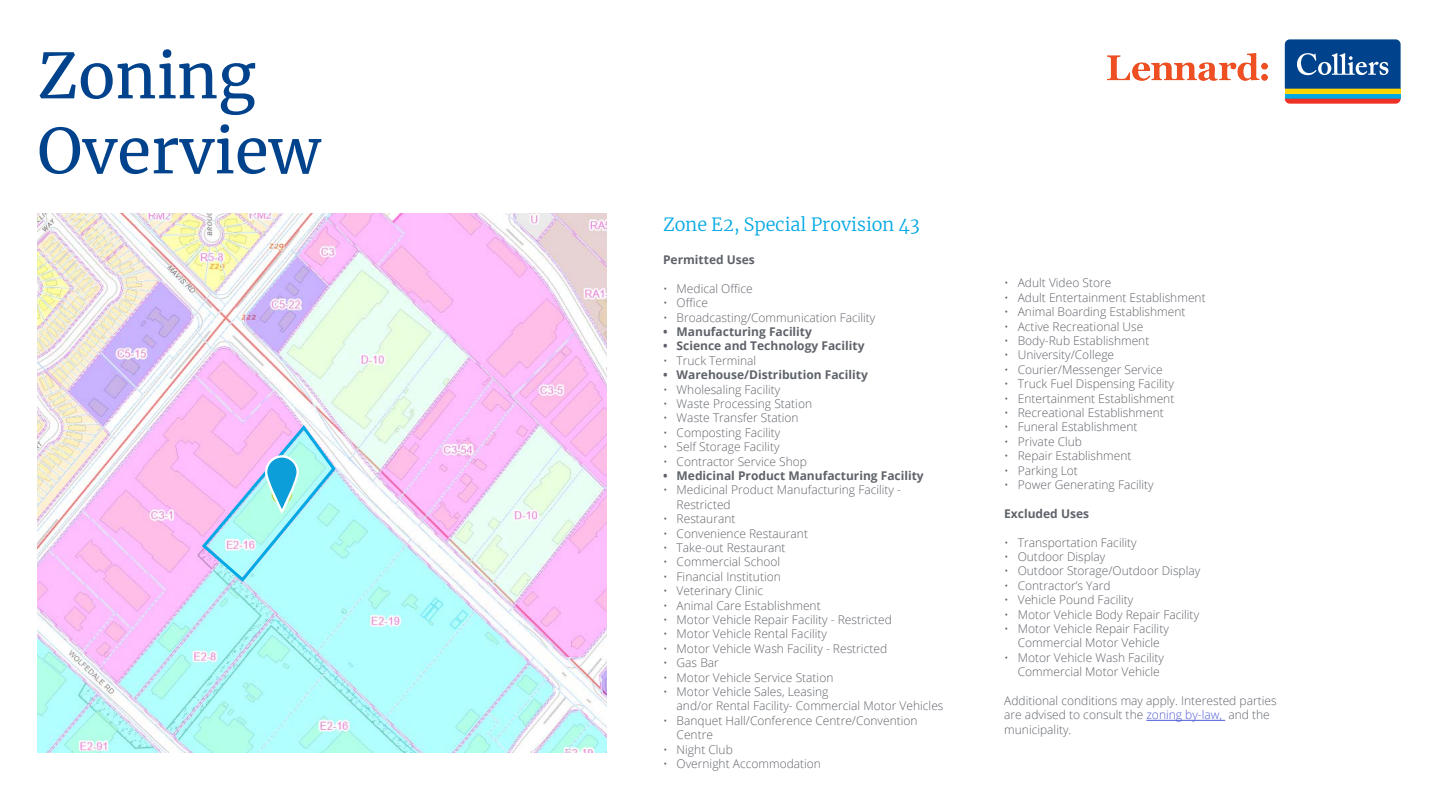
<style>
.page{position:relative;width:1440px;height:810px;background:#fff}
.page>*{position:absolute;margin:0;border:0;box-sizing:border-box;transform-origin:0 0}
.t1{font:61.88px/75px "Merriweather";color:#00438c}
.t2{font:300 18px "Merriweather";color:#00a8e4}
.t3{font:300 12px/14.4px "Open Sans";color:#5f636a}
.t4{font:700 12px "Open Sans";color:#5f636a}
.s1{color:#4f5cd6}
</style>
<div class="page">
<img style="left:38px;top:213px;width:568px;height:540px">
<div style="left:1283px;top:38px;width:120px;height:68px;background:linear-gradient(to right,#fff,#fff);border-radius:7px"></div>
<div style="left:1285px;top:94px;width:116px;height:5px;background:#00a8e4"></div>
<div style="left:1285px;top:89px;width:116px;height:5px;background:#ffd600"></div>
<svg style="left:1285px;top:99px;width:116px;height:5px"></svg>
<svg style="left:1285px;top:39px;width:116px;height:50px;background:#205a98"></svg>
<hr style="left:1146px;top:720px;width:79px;height:1px;background:#4f5cd6">
<svg style="left:200px;top:423px;width:138px;height:161px;background:#c5e0f4"></svg>
<svg style="left:266px;top:456px;width:32px;height:56px"></svg>
<div style="left:265px;top:455px;width:34px;height:58px;border:2px solid #fff;border-radius:16px"></div>
<img style="left:1107px;top:53px;width:160px;height:28px">
<h1 class="t1" style="left:38px;top:37px;width:284px">Zoning<br>Overview</h1>
<h2 class="t2" style="left:663px;top:212px;width:258px">Zone E2, Special Provision 43</h2>
<p class="t4" style="left:663px;top:251px;width:93px">Permitted Uses</p>
<p class="t3" style="left:663px;top:281px;width:91px">• Medical Office</p>
<p class="t3" style="left:663px;top:295px;width:46px">• Office</p>
<p class="t3" style="left:663px;top:310px;width:214px">• Broadcasting/Communication Facility</p>
<p class="t4" style="left:663px;top:323px;width:150px">• Manufacturing Facility</p>
<p class="t4" style="left:663px;top:338px;width:203px">• Science and Technology Facility</p>
<p class="t3" style="left:663px;top:353px;width:95px">• Truck Terminal</p>
<p class="t4" style="left:663px;top:366px;width:206px">• Warehouse/Distribution Facility</p>
<p class="t3" style="left:663px;top:382px;width:119px">• Wholesaling Facility</p>
<p class="t3" style="left:663px;top:396px;width:151px">• Waste Processing Station</p>
<p class="t3" style="left:663px;top:411px;width:137px">• Waste Transfer Station</p>
<p class="t3" style="left:663px;top:425px;width:119px">• Composting Facility</p>
<p class="t3" style="left:663px;top:439px;width:118px">• Self Storage Facility</p>
<p class="t3" style="left:663px;top:454px;width:145px">• Contractor Service Shop</p>
<p class="t4" style="left:663px;top:467px;width:262px">• Medicinal Product Manufacturing Facility</p>
<p class="t3" style="left:677px;top:483px;width:226px;text-indent:-14px">• Medicinal Product Manufacturing Facility -<br>Restricted</p>
<p class="t3" style="left:663px;top:511px;width:74px">• Restaurant</p>
<p class="t3" style="left:663px;top:526px;width:146px">• Convenience Restaurant</p>
<p class="t3" style="left:663px;top:540px;width:124px">• Take-out Restaurant</p>
<p class="t3" style="left:663px;top:555px;width:119px">• Commercial School</p>
<p class="t3" style="left:663px;top:569px;width:119px">• Financial Institution</p>
<p class="t3" style="left:663px;top:583px;width:102px">• Veterinary Clinic</p>
<p class="t3" style="left:663px;top:598px;width:159px">• Animal Care Establishment</p>
<p class="t3" style="left:663px;top:612px;width:230px">• Motor Vehicle Repair Facility - Restricted</p>
<p class="t3" style="left:663px;top:627px;width:165px">• Motor Vehicle Rental Facility</p>
<p class="t3" style="left:663px;top:641px;width:226px">• Motor Vehicle Wash Facility - Restricted</p>
<p class="t3" style="left:663px;top:655px;width:57px">• Gas Bar</p>
<p class="t3" style="left:663px;top:670px;width:172px">• Motor Vehicle Service Station</p>
<p class="t3" style="left:677px;top:684px;width:268px;text-indent:-14px">• Motor Vehicle Sales, Leasing<br>and/or Rental Facility- Commercial Motor Vehicles</p>
<p class="t3" style="left:677px;top:713px;width:242px;text-indent:-14px">• Banquet Hall/Conference Centre/Convention<br>Centre</p>
<p class="t3" style="left:663px;top:742px;width:71px">• Night Club</p>
<p class="t3" style="left:663px;top:756px;width:159px">• Overnight Accommodation</p>
<p class="t3" style="left:1004px;top:276px;width:109px">• Adult Video Store</p>
<p class="t3" style="left:1004px;top:290px;width:203px">• Adult Entertainment Establishment</p>
<p class="t3" style="left:1004px;top:304px;width:183px">• Animal Boarding Establishment</p>
<p class="t3" style="left:1004px;top:319px;width:141px">• Active Recreational Use</p>
<p class="t3" style="left:1004px;top:333px;width:147px">• Body-Rub Establishment</p>
<p class="t3" style="left:1004px;top:348px;width:111px">• University/College</p>
<p class="t3" style="left:1004px;top:362px;width:160px">• Courier/Messenger Service</p>
<p class="t3" style="left:1004px;top:376px;width:171px">• Truck Fuel Dispensing Facility</p>
<p class="t3" style="left:1004px;top:391px;width:172px">• Entertainment Establishment</p>
<p class="t3" style="left:1004px;top:405px;width:161px">• Recreational Establishment</p>
<p class="t3" style="left:1004px;top:420px;width:135px">• Funeral Establishment</p>
<p class="t3" style="left:1004px;top:434px;width:79px">• Private Club</p>
<p class="t3" style="left:1004px;top:448px;width:129px">• Repair Establishment</p>
<p class="t3" style="left:1004px;top:463px;width:75px">• Parking Lot</p>
<p class="t3" style="left:1004px;top:477px;width:151px">• Power Generating Facility</p>
<p class="t4" style="left:1004px;top:505px;width:86px">Excluded Uses</p>
<p class="t3" style="left:1004px;top:535px;width:134px">• Transportation Facility</p>
<p class="t3" style="left:1004px;top:549px;width:103px">• Outdoor Display</p>
<p class="t3" style="left:1004px;top:564px;width:198px">• Outdoor Storage/Outdoor Display</p>
<p class="t3" style="left:1004px;top:578px;width:108px">• Contractor’s Yard</p>
<p class="t3" style="left:1004px;top:592px;width:131px">• Vehicle Pound Facility</p>
<p class="t3" style="left:1004px;top:607px;width:196px">• Motor Vehicle Body Repair Facility</p>
<p class="t3" style="left:1004px;top:621px;width:166px;text-align:center">• Motor Vehicle Repair Facility<br>Commercial Motor Vehicle</p>
<p class="t3" style="left:1018px;top:650px;width:148px;text-indent:-14px">• Motor Vehicle Wash Facility<br>Commercial Motor Vehicle</p>
<p class="t3" style="left:1004px;top:693px;width:274px">Additional conditions may apply. Interested parties are advised to consult the <span class="s1">zoning by-law,</span> and the municipality.</p>
</div>
